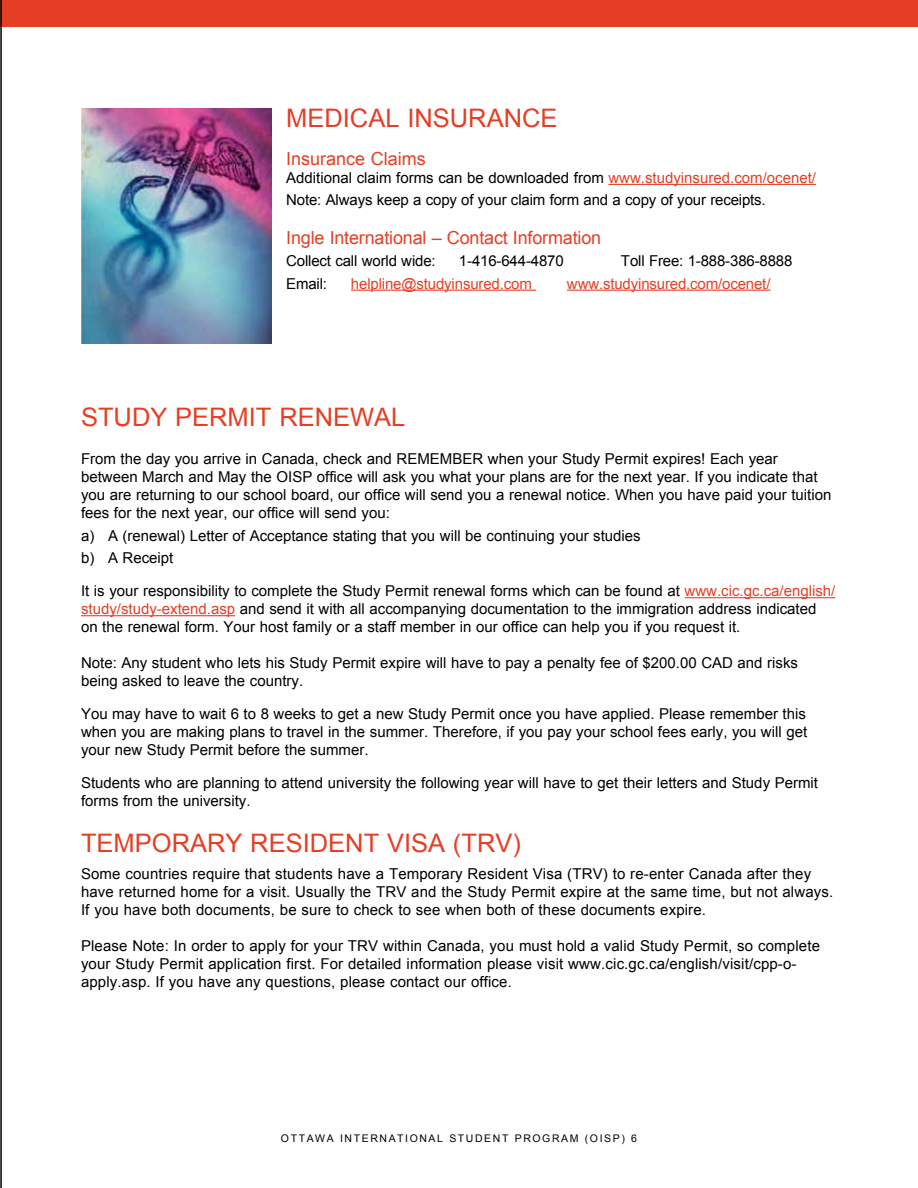
<style>
.page{position:relative;width:918px;height:1188px;background:#fff}
.page>*{position:absolute;margin:0;border:0;box-sizing:border-box;transform-origin:0 0}
.t1{font:25.5px "Arial";color:#e63e25}
.t2{font:18px "Arial";letter-spacing:-.01em;color:#e63e25}
.t3{font:15px/18px "Arial";color:#000}
.t4{font:15px "Arial";letter-spacing:-.01em;color:#e63e25}
.t5{font:10.5px "Arial";letter-spacing:.15em;color:#000}
.s1{color:#e63e25}
</style>
<div class="page">
<hr style="left:608px;top:184px;width:208px;height:1px;background:#e63e25">
<hr style="left:351px;top:290px;width:185px;height:1px;background:#e63e25">
<hr style="left:567px;top:290px;width:204px;height:1px;background:#e63e25">
<hr style="left:685px;top:597px;width:151px;height:1px;background:#e63e25">
<hr style="left:81px;top:615px;width:154px;height:1px;background:#e63e25">
<img style="left:81px;top:108px;width:190px;height:236px">
<div style="left:0;top:0;width:918px;height:27px;background:#e63e25"></div>
<hr style="left:0;top:0;width:2px;height:1188px;background:#000">
<h1 class="t1" style="left:286px;top:101px;width:273px">MEDICAL INSURANCE</h1>
<p class="t2" style="left:286px;top:147px;width:141px">Insurance Claims</p>
<p class="t3" style="left:286px;top:166px;width:531px;line-height:22.5px">Additional claim forms can be downloaded from <span class="s1">www.studyinsured.com/ocenet/<br></span>Note: Always keep a copy of your claim form and a copy of your receipts.</p>
<p class="t2" style="left:286px;top:225px;width:316px">Ingle International – Contact Information</p>
<p class="t3" style="left:286px;top:252px;width:151px">Collect call world wide:</p>
<p class="t3" style="left:459px;top:252px;width:106px">1-416-644-4870</p>
<p class="t3" style="left:621px;top:252px;width:173px">Toll Free: 1-888-386-8888</p>
<p class="t3" style="left:286px;top:274px;width:42px">Email:</p>
<p class="t4" style="left:351px;top:273px;width:182px">helpline@studyinsured.com</p>
<p class="t4" style="left:567px;top:273px;width:205px">www.studyinsured.com/ocenet/</p>
<h1 class="t1" style="left:81px;top:400px;width:326px">STUDY PERMIT RENEWAL</h1>
<p class="t3" style="left:81px;top:450px;width:752px">From the day you arrive in Canada, check and REMEMBER when your Study Permit expires! Each year between March and May the OISP office will ask you what your plans are for the next year. If you indicate that you are returning to our school board, our office will send you a renewal notice. When you have paid your tuition fees for the next year, our office will send you:</p>
<p class="t3" style="left:81px;top:524px;width:561px;line-height:22.5px">a) A (renewal) Letter of Acceptance stating that you will be continuing your studies b) A Receipt</p>
<p class="t3" style="left:81px;top:582px;width:756px">It is your responsibility to complete the Study Permit renewal forms which can be found at <span class="s1">www.cic.gc.ca/english/ study/study-extend.asp</span> and send it with all accompanying documentation to the immigration address indicated on the renewal form. Your host family or a staff member in our office can help you if you request it.</p>
<p class="t3" style="left:81px;top:654px;width:719px">Note: Any student who lets his Study Permit expire will have to pay a penalty fee of $200.00 CAD and risks being asked to leave the country.</p>
<p class="t3" style="left:81px;top:705px;width:728px;text-align:justify">You may have to wait 6 to 8 weeks to get a new Study Permit once you have applied. Please remember this when you are making plans to travel in the summer. Therefore, if you pay your school fees early, you will get your new Study Permit before the summer.</p>
<p class="t3" style="left:81px;top:774px;width:739px">Students who are planning to attend university the following year will have to get their letters and Study Permit forms from the university.</p>
<h1 class="t1" style="left:81px;top:826px;width:441px">TEMPORARY RESIDENT VISA (TRV)</h1>
<p class="t3" style="left:81px;top:865px;width:754px">Some countries require that students have a Temporary Resident Visa (TRV) to re-enter Canada after they have returned home for a visit. Usually the TRV and the Study Permit expire at the same time, but not always.<br>If you have both documents, be sure to check to see when both of these documents expire.</p>
<p class="t3" style="left:81px;top:937px;width:741px">Please Note: In order to apply for your TRV within Canada, you must hold a valid Study Permit, so complete your Study Permit application first. For detailed information please visit www.cic.gc.ca/english/visit/cpp-o&shy;apply.asp. If you have any questions, please contact our office.</p>
<p class="t5" style="left:281px;top:1131px;width:358px">OTTAWA INTERNATIONAL STUDENT PROGRAM (OISP) 6</p>
</div>
